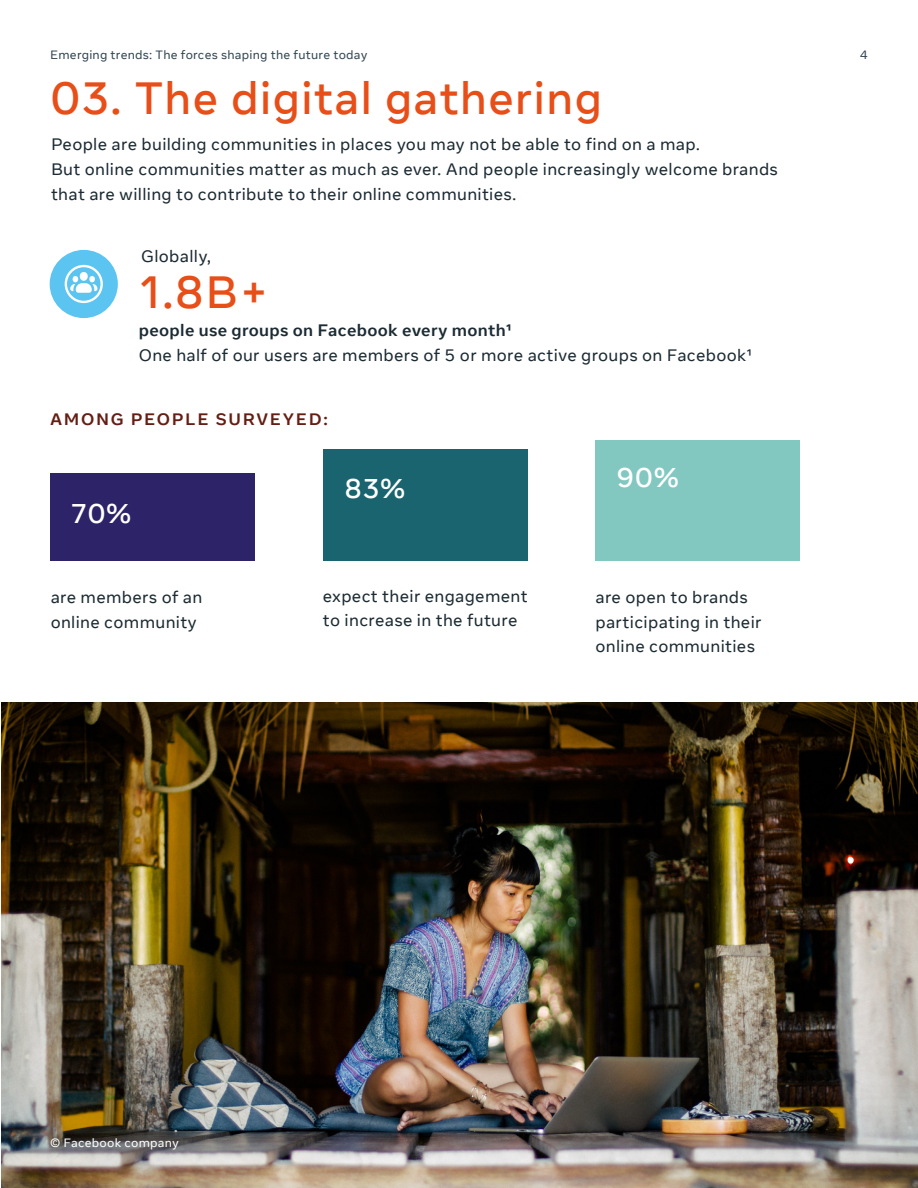
<style>
.page{position:relative;width:918px;height:1188px;background:#fff}
.page>*{position:absolute;margin:0;border:0;box-sizing:border-box;transform-origin:0 0}
.t1{font:500 45px "Optimistic Display";letter-spacing:.035em;color:#e84e18}
.t2{font:500 27px "Optimistic Display";color:#fff}
.t3{font:16.5px/24.8px "Optimistic Text";letter-spacing:.02em;color:#1c2b33}
.t4{font:700 16.5px "Optimistic Text";letter-spacing:.02em;color:#1c2b33}
.t5{font:700 16.5px "Optimistic Text";letter-spacing:.1em;color:#641e14}
.t6{font:12px "Optimistic Text";letter-spacing:.02em;color:#344854}
.t7{font:12px "Optimistic Text";letter-spacing:.02em;color:#fff}
</style>
<div class="page">
<div style="left:50px;top:250px;width:68px;height:68px;background:#5bc4f1;border-radius:50%"></div>
<svg style="left:65px;top:265px;width:38px;height:38px"></svg>
<div style="left:50px;top:473px;width:204px;height:88px;background:#2d2369"></div>
<div style="left:323px;top:449px;width:204px;height:112px;background:#19646e"></div>
<div style="left:595px;top:440px;width:204px;height:121px;background:#83c8c0"></div>
<img style="left:1px;top:703px;width:917px;height:485px">
<p class="t6" style="left:50px;top:47px;width:319px">Emerging trends: The forces shaping the future today</p>
<p class="t6" style="left:860px;top:47px;width:10px">4</p>
<h1 class="t1" style="left:50px;top:72px;width:553px">03. The digital gathering</h1>
<p class="t3" style="left:51px;top:132px;width:728px">People are building communities in places you may not be able to find on a map.<br>But online communities matter as much as ever. And people increasingly welcome brands that are willing to contribute to their online communities.</p>
<p class="t3" style="left:141px;top:244px;width:71px">Globally,</p>
<h1 class="t1" style="left:140px;top:266px;width:129px">1.8B+</h1>
<p class="t4" style="left:139px;top:320px;width:374px">people use groups on Facebook every month1</p>
<p class="t3" style="left:139px;top:343px;width:615px">One half of our users are members of 5 or more active groups on Facebook1</p>
<p class="t5" style="left:50px;top:408px;width:279px">AMONG PEOPLE SURVEYED:</p>
<h2 class="t2" style="left:71px;top:498px;width:61px">70%</h2>
<h2 class="t2" style="left:345px;top:472px;width:62px">83%</h2>
<p class="t3" style="left:51px;top:585px;width:153px">are members of an online community</p>
<p class="t3" style="left:323px;top:584px;width:206px">expect their engagement to increase in the future</p>
<h2 class="t2" style="left:617px;top:462px;width:63px">90%</h2>
<p class="t3" style="left:596px;top:585px;width:168px">are open to brands participating in their online communities</p>
<p class="t7" style="left:50px;top:1135px;width:130px">© Facebook company</p>
</div>
